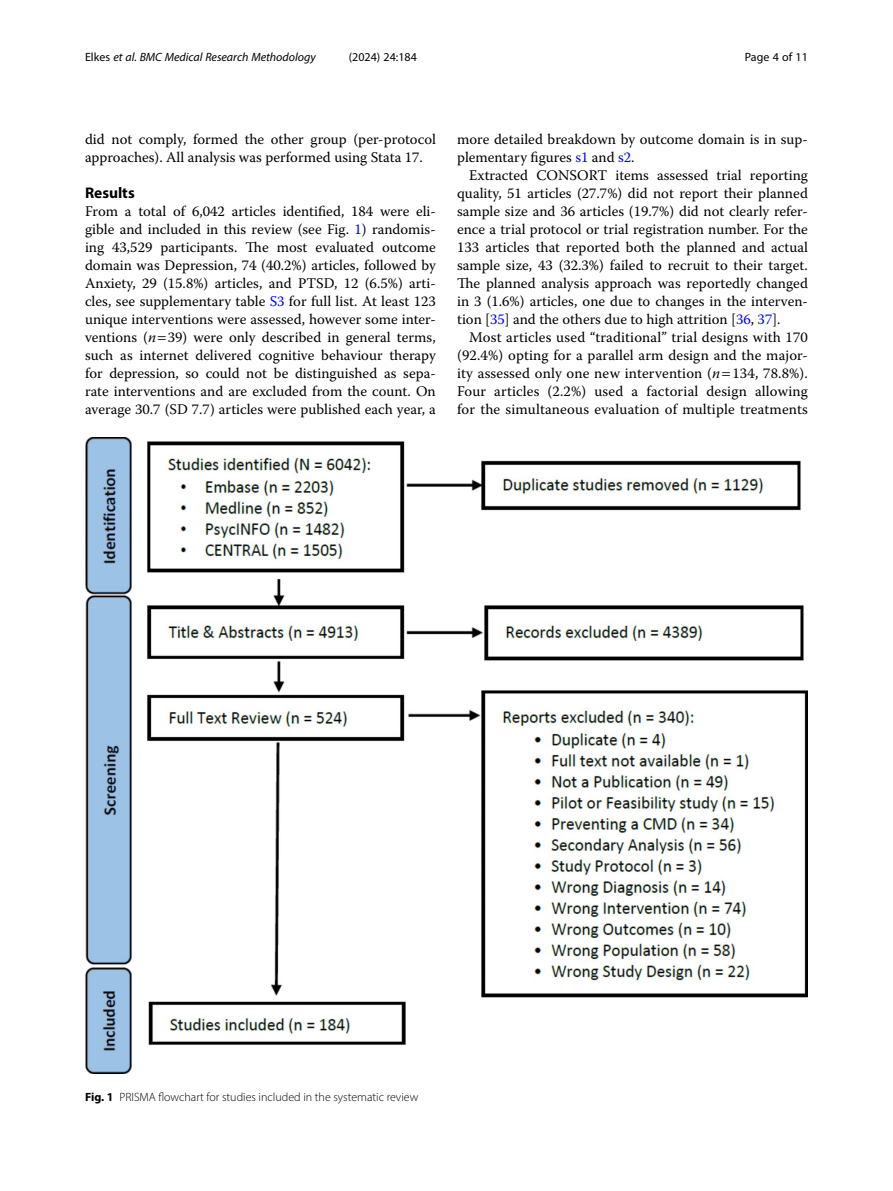
<style>
.page{position:relative;width:893px;height:1191px;background:#fff}
.page>*{position:absolute;margin:0;border:0;box-sizing:border-box;transform-origin:0 0}
.Head_1{font:700 15.45px "Myriad Pro";color:#000}
.Body_Text_Indent{font:14.7px/18px "Warnock Pro";color:#000;text-align:justify}
.Body_Text{font:14.7px/18px "Warnock Pro";color:#000;text-align:justify}
.Figure_Caption{font:300 12px "Myriad Pro";color:#000}
.t1{font:italic 12px "Myriad Pro";color:#000}
.t2{font:12px "Myriad Pro";color:#000}
.s1{font-style:normal}
.s2{color:#00f}
.s3{font-style:italic}
.s4{font-weight:700}
</style>
<div class="page">
<img style="left:85px;top:437px;width:723px;height:637px">
<p class="t1" style="left:85px;top:50px;width:232px"><span class="s1">Elkes</span> et al. BMC Medical Research Methodology</p>
<p class="t2" style="left:349px;top:50px;width:70px">(2024) 24:184</p>
<p class="t2" style="left:745px;top:50px;width:65px">Page 4 of 11</p>
<p class="Body_Text_Indent" style="left:85px;top:130px;width:352px">did not comply, formed the other group (per-protocol approaches). All analysis was performed using Stata 17.</p>
<p class="Head_1" style="left:85px;top:183px;width:51px">Results</p>
<p class="Body_Text" style="left:85px;top:202px;width:352px">From a total of 6,042 articles identified, 184 were eli&shy;gible and included in this review (see Fig. <span class="s2">1</span>) randomis&shy;ing 43,529 participants. The most evaluated outcome domain was Depression, 74 (40.2%) articles, followed by Anxiety, 29 (15.8%) articles, and PTSD, 12 (6.5%) arti&shy;cles, see supplementary table <span class="s2">S3</span> for full list. At least 123 unique interventions were assessed, however some inter&shy;ventions (<span class="s3">n</span> 39) were only described in general terms, such as internet delivered cognitive behaviour therapy for depression, so could not be distinguished as sepa&shy;rate interventions and are excluded from the count. On average 30.7 (SD 7.7) articles were published each year, a</p>
<p class="Body_Text" style="left:457px;top:130px;width:352px">more detailed breakdown by outcome domain is in sup&shy;plementary figures <span class="s2">s1</span> and <span class="s2">s2</span>.</p>
<p class="Body_Text_Indent" style="left:457px;top:166px;width:352px;text-indent:12px">Extracted CONSORT items assessed trial reporting quality, 51 articles (27.7%) did not report their planned sample size and 36 articles (19.7%) did not clearly refer&shy;ence a trial protocol or trial registration number. For the 133 articles that reported both the planned and actual sample size, 43 (32.3%) failed to recruit to their target.<br>The planned analysis approach was reportedly changed in 3 (1.6%) articles, one due to changes in the interven&shy;tion [<span class="s2">35</span>] and the others due to high attrition [<span class="s2">36</span>, <span class="s2">37</span>].</p>
<p class="Body_Text_Indent" style="left:457px;top:328px;width:352px;text-indent:12px">Most articles used “traditional” trial designs with 170 (92.4%) opting for a parallel arm design and the major&shy;ity assessed only one new intervention (<span class="s3">n</span> 134, 78.8%).<br>Four articles (2.2%) used a factorial design allowing for the simultaneous evaluation of multiple treatments</p>
<p class="Figure_Caption" style="left:85px;top:1089px;width:335px"><span class="s4">Fig. 1</span> PRISMA flowchart for studies included in the systematic review</p>
</div>
